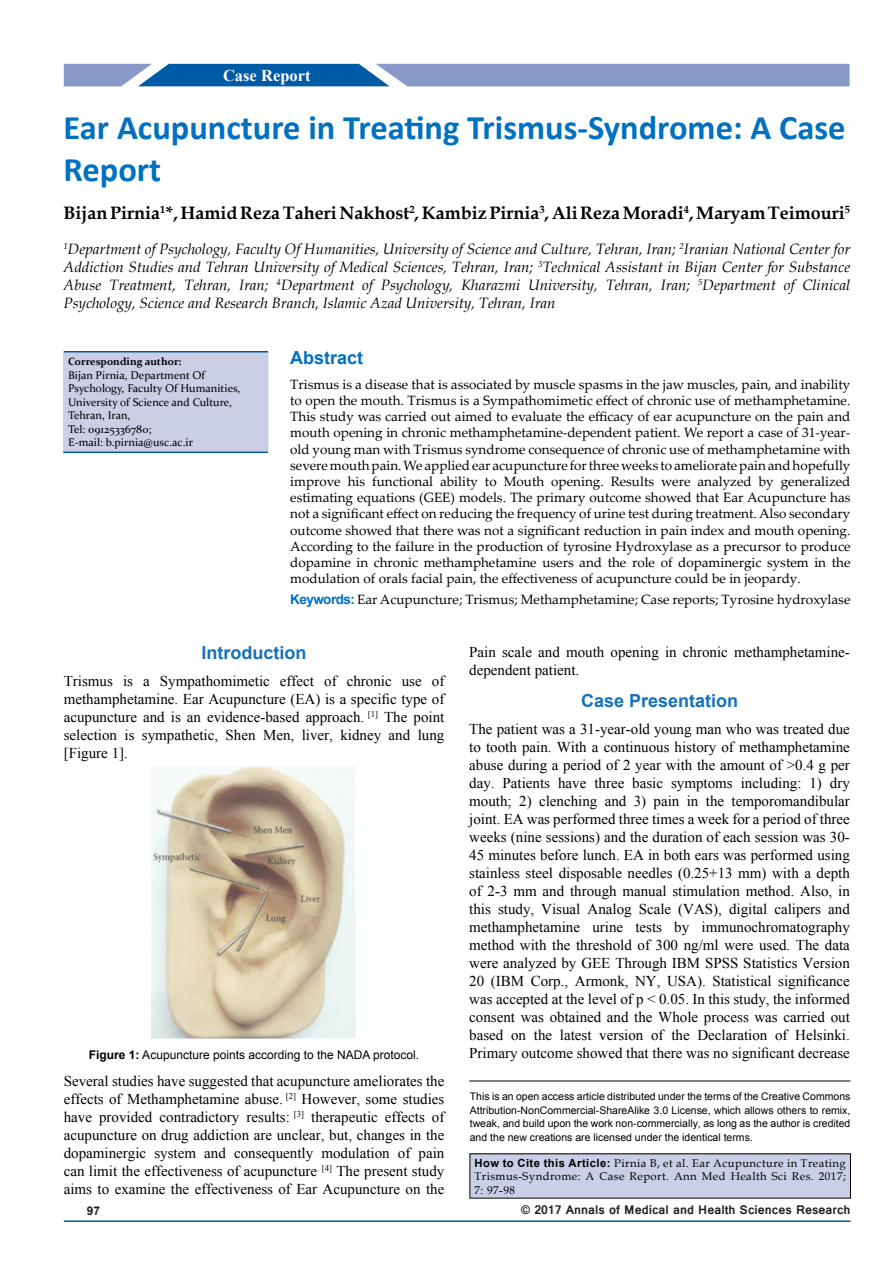
<style>
.page{position:relative;width:893px;height:1263px;background:#fff}
.page>*{position:absolute;margin:0;border:0;box-sizing:border-box;transform-origin:0 0}
.t1{font:700 34.5px/41.4px "Calibri";color:#0070c0}
.t2{font:700 18.75px "Times New Roman";color:#fff}
.t3{font:700 18px "Book Antiqua";color:#000}
.t4{font:700 18px "Arial";color:#1870b8}
.t5{font:700 18px "Arial";color:#0070c0}
.t6{font:700 16.5px "Times New Roman";color:#fff}
.t7{font:15px/18px "Times New Roman";color:#000;text-align:justify}
.t8{font:italic 15px/18px "Book Antiqua";color:#000;text-align:justify}
.t9{font:13.5px/16.2px "Palatino Linotype";color:#000;text-align:justify}
.t10{font:700 13.5px "Vrinda";color:#231f20}
.t11{font:12px "Arial";color:#000}
.t12{font:700 12px "Arial";color:#231f20}
.t13{font:11.25px/13.5px "Constantia";color:#000}
.t14{font:11.25px/13.5px "Book Antiqua";letter-spacing:.04em;color:#000;text-align:justify}
.t15{font:10.5px/13.5px "Arial";color:#000;text-align:justify}
.t16{font:700 10.5px "Constantia";color:#000}
.s1{font-family:"Arial";font-weight:700;color:#0070c0}
.s2{font-weight:700}
.s3{font-family:"Arial";font-weight:700}
</style>
<div class="page">
<svg style="left:64px;top:64px;width:785px;height:22px;background:#7b95c7"></svg>
<hr style="left:64px;top:1220px;width:786px;height:2px;background:#005a96">
<div style="left:198px;top:65px;width:138px;height:21px;background:#005ba6"></div>
<div style="left:470px;top:1154px;width:380px;height:44px;background:#c9cfe7"></div>
<hr style="left:469px;top:1081px;width:381px;height:1px;background:#000">
<img style="left:151px;top:766px;width:205px;height:273px">
<div style="left:64px;top:352px;width:204px;height:100px;background:#cacfe6"></div>
<div style="left:64px;top:352px;width:204px;height:100px;border:1px solid #c9cfe7"></div>
<hr style="left:63px;top:452px;width:205px;height:1px;background:#005a96">
<hr style="left:64px;top:351px;width:204px;height:1px;background:#005a96">
<p class="t2" style="left:201px;top:61px;width:129px">Original Article</p>
<p class="t6" style="left:223px;top:64px;width:89px">Case Report</p>
<h1 class="t1" style="left:64px;top:107px;width:783px">Ear Acupuncture in Treating Trismus-Syndrome: A Case<br>Report</h1>
<p class="t3" style="left:64px;top:201px;width:788px">Bijan Pirnia<sup>1</sup>*, Hamid Reza Taheri Nakhost<sup>2</sup>, Kambiz Pirnia<sup>3</sup>, Ali Reza Moradi<sup>4</sup>, Maryam Teimouri<sup>5</sup></p>
<p class="t8" style="left:64px;top:240px;width:788px"><sup>1</sup>Department of Psychology, Faculty Of Humanities, University of Science and Culture, Tehran, Iran; <sup>2</sup>Iranian National Center for Addiction Studies and Tehran University of Medical Sciences, Tehran, Iran; <sup>3</sup>Technical Assistant in Bijan Center for Substance Abuse Treatment, Tehran, Iran; <sup>4</sup>Department of Psychology, Kharazmi University, Tehran, Iran; <sup>5</sup>Department of Clinical Psychology, Science and Research Branch, Islamic Azad University, Tehran, Iran</p>
<p class="t16" style="left:68px;top:355px;width:115px">Corresponding author:</p>
<p class="t13" style="left:68px;top:368px;width:174px">Bijan Pirnia, Department Of<br>Psychology, Faculty Of Humanities,<br>University of Science and Culture,<br>Tehran, Iran,<br>Tel: 09125336780;<br>E-mail: b.pirnia@usc.ac.ir</p>
<p class="t5" style="left:290px;top:346px;width:75px">Abstract</p>
<p class="t9" style="left:290px;top:376px;width:562px">Trismus is a disease that is associated by muscle spasms in the jaw muscles, pain, and inability to open the mouth. Trismus is a Sympathomimetic effect of chronic use of methamphetamine.<br>This study was carried out aimed to evaluate the efficacy of ear acupuncture on the pain and mouth opening in chronic methamphetamine-dependent patient. We report a case of 31-year&shy;old young man with Trismus syndrome consequence of chronic use of methamphetamine with severe mouth pain. We applied ear acupuncture for three weeks to ameliorate pain and hopefully improve his functional ability to Mouth opening. Results were analyzed by generalized estimating equations (GEE) models. The primary outcome showed that Ear Acupuncture has not a significant effect on reducing the frequency of urine test during treatment. Also secondary outcome showed that there was not a significant reduction in pain index and mouth opening.<br>According to the failure in the production of tyrosine Hydroxylase as a precursor to produce dopamine in chronic methamphetamine users and the role of dopaminergic system in the modulation of orals facial pain, the effectiveness of acupuncture could be in jeopardy.</p>
<p class="t9" style="left:290px;top:590px;width:562px"><span class="s1">Keywords:</span> Ear Acupuncture; Trismus; Methamphetamine; Case reports; Tyrosine hydroxylase</p>
<p class="t4" style="left:202px;top:641px;width:106px">Introduction</p>
<p class="t7" style="left:64px;top:671px;width:382px">Trismus is a Sympathomimetic effect of chronic use of methamphetamine. Ear Acupuncture (EA) is a specific type of acupuncture and is an evidence-based approach. <sup>[1]</sup> The point selection is sympathetic, Shen Men, liver, kidney and lung [Figure 1].</p>
<p class="t11" style="left:89px;top:1047px;width:332px"><span class="s2">Figure 1:</span> Acupuncture points according to the NADA protocol.</p>
<p class="t7" style="left:64px;top:1071px;width:382px">Several studies have suggested that acupuncture ameliorates the effects of Methamphetamine abuse. <sup>[2]</sup> However, some studies have provided contradictory results: <sup>[3]</sup> therapeutic effects of acupuncture on drug addiction are unclear, but, changes in the dopaminergic system and consequently modulation of pain can limit the effectiveness of acupuncture<sup>.</sup> <sup>[4]</sup> The present study aims to examine the effectiveness of Ear Acupuncture on the</p>
<p class="t7" style="left:469px;top:642px;width:382px">Pain scale and mouth opening in chronic methamphetamine&shy;dependent patient.</p>
<p class="t4" style="left:581px;top:689px;width:159px">Case Presentation</p>
<p class="t7" style="left:469px;top:719px;width:382px">The patient was a 31-year-old young man who was treated due to tooth pain. With a continuous history of methamphetamine abuse during a period of 2 year with the amount of &gt;0.4 g per day. Patients have three basic symptoms including: 1) dry mouth; 2) clenching and 3) pain in the temporomandibular joint. EA was performed three times a week for a period of three weeks (nine sessions) and the duration of each session was 30- 45 minutes before lunch. EA in both ears was performed using stainless steel disposable needles (0.25+13 mm) with a depth of 2-3 mm and through manual stimulation method. Also, in this study, Visual Analog Scale (VAS), digital calipers and methamphetamine urine tests by immunochromatography method with the threshold of 300 ng/ml were used. The data were analyzed by GEE Through IBM SPSS Statistics Version 20 (IBM Corp., Armonk, NY, USA). Statistical significance was accepted at the level of p &lt; 0.05. In this study, the informed consent was obtained and the Whole process was carried out based on the latest version of the Declaration of Helsinki.<br>Primary outcome showed that there was no significant decrease</p>
<p class="t15" style="left:470px;top:1090px;width:382px">This is an open access article distributed under the terms of the Creative Commons Attribution‑NonCommercial‑ShareAlike 3.0 License, which allows others to remix, tweak, and build upon the work non‑commercially, as long as the author is credited and the new creations are licensed under the identical terms.</p>
<p class="t14" style="left:474px;top:1156px;width:373px"><span class="s3">How to Cite this Article:</span> Pirnia B, et al. Ear Acupuncture in Treating Trismus-Syndrome: A Case Report. Ann Med Health Sci Res. 2017; 7: 97-98</p>
<p class="t12" style="left:87px;top:1203px;width:15px">97</p>
<p class="t10" style="left:521px;top:1201px;width:331px">© 2017 Annals of Medical and Health Sciences Research</p>
</div>
